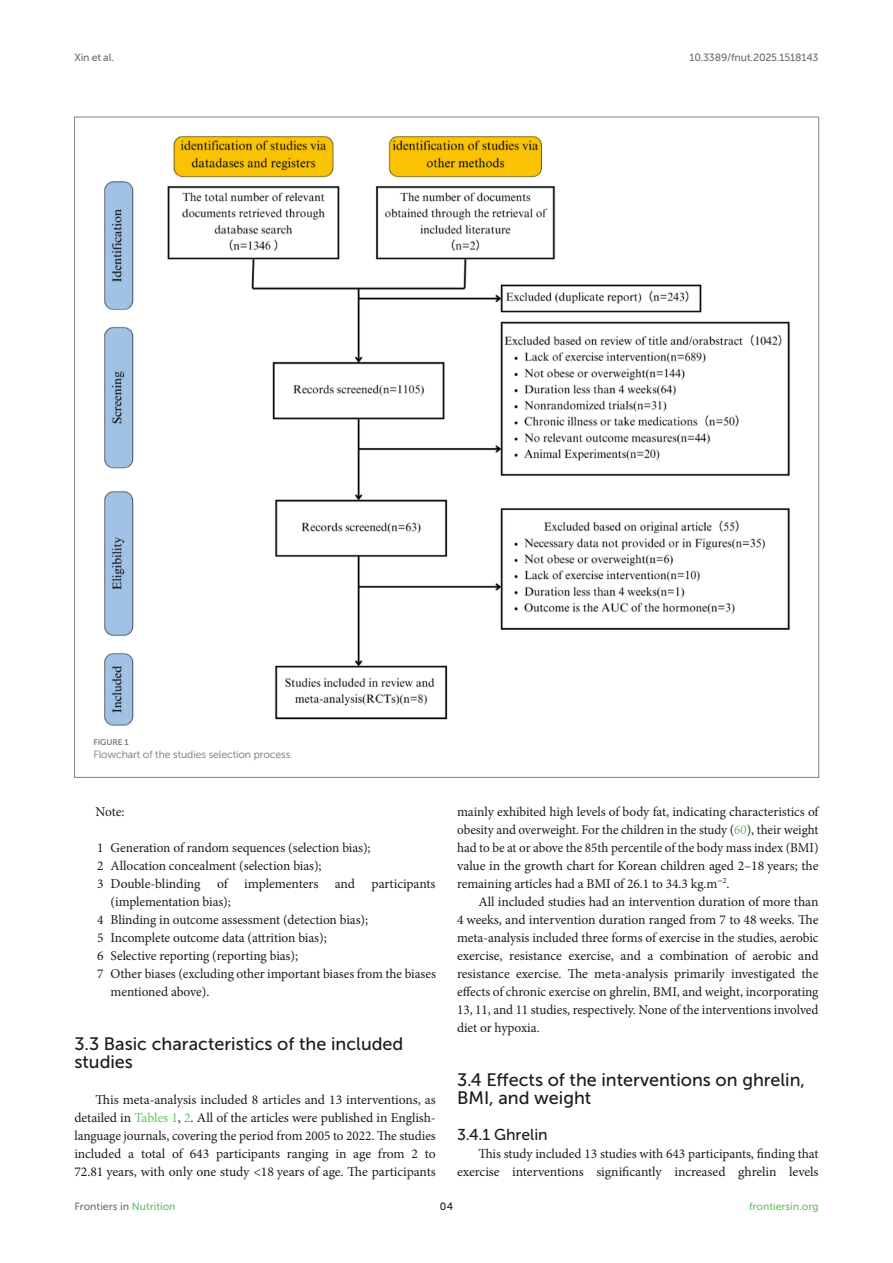
<style>
.page{position:relative;width:893px;height:1263px;background:#fff}
.page>*{position:absolute;margin:0;border:0;box-sizing:border-box;transform-origin:0 0}
.HEAD_2{font:18px/18px "Museo Sans 500";color:#1b1c1b}
.HEAD_3_after_HEAD_2{font:15.75px "Museo Sans 500";color:#1b1c1b}
.TEXT{font:13.5px/18px "Minion Pro";letter-spacing:-.005em;color:#1b1c1b;text-align:justify}
.NL_MID{font:13.5px/18px "Minion Pro";letter-spacing:-.005em;color:#1b1c1b}
.NL_ABV{font:13.5px "Minion Pro";letter-spacing:-.005em;color:#1b1c1b}
.t1{font:10.5px "Museo Sans 500";letter-spacing:-.015em;color:#706f70}
.FIG_LEG{font:10.5px "Museo Sans 300";letter-spacing:-.01em;color:#706f70}
.t2{font:10.5px "Museo Sans 500";color:#65c161}
.t3{font:10.5px "Museo Sans 500";color:#1b1c1b}
.FIG_HD{font:8.25px "Museo Sans 700";letter-spacing:-.01em;color:#7e7f7f}
.s1{color:#65c161}
</style>
<div class="page">
<img style="left:104px;top:136px;width:686px;height:590px">
<p class="t1" style="left:74px;top:51px;width:41px">Xin et al.</p>
<p class="t1" style="left:689px;top:51px;width:131px">10.3389/fnut.2025.1518143</p>
<p class="FIG_HD" style="left:94px;top:737px;width:37px">FIGURE 1</p>
<p class="FIG_LEG" style="left:94px;top:749px;width:201px">Flowchart of the studies selection process.</p>
<p class="TEXT" style="left:96px;top:803px;width:30px">Note:</p>
<p class="NL_ABV" style="left:97px;top:839px;width:275px">1 Generation of random sequences (selection bias);</p>
<p class="NL_MID" style="left:97px;top:857px;width:226px">2 Allocation concealment (selection bias);</p>
<p class="NL_MID" style="left:111px;top:875px;width:326px;text-indent:-13px">3 Double-blinding of implementers and participants (implementation bias);</p>
<p class="NL_MID" style="left:97px;top:911px;width:273px">4 Blinding in outcome assessment (detection bias);</p>
<p class="NL_MID" style="left:97px;top:929px;width:231px">5 Incomplete outcome data (attrition bias);</p>
<p class="NL_MID" style="left:97px;top:947px;width:202px">6 Selective reporting (reporting bias);</p>
<p class="NL_MID" style="left:111px;top:965px;width:327px;text-indent:-13px">7 Other biases (excluding other important biases from the biases mentioned above).</p>
<p class="HEAD_2" style="left:74px;top:1035px;width:330px">3.3 Basic characteristics of the included studies</p>
<p class="TEXT" style="left:74px;top:1091px;width:363px;text-indent:21px">This meta-analysis included 8 articles and 13 interventions, as detailed in <span class="s1">Tables 1</span>, <span class="s1">2</span>. All of the articles were published in English&shy;language journals, covering the period from 2005 to 2022. The studies included a total of 643 participants ranging in age from 2 to 72.81 years, with only one study &lt;18 years of age. The participants</p>
<p class="TEXT" style="left:457px;top:803px;width:363px">mainly exhibited high levels of body fat, indicating characteristics of obesity and overweight. For the children in the study (<span class="s1">60</span>), their weight had to be at or above the 85th percentile of the body mass index (BMI) value in the growth chart for Korean children aged 2–18 years; the remaining articles had a BMI of 26.1 to 34.3 kg.m<sup>−</sup><sup>2</sup>.</p>
<p class="TEXT" style="left:457px;top:893px;width:363px;text-indent:21px">All included studies had an intervention duration of more than 4 weeks, and intervention duration ranged from 7 to 48 weeks. The meta-analysis included three forms of exercise in the studies, aerobic exercise, resistance exercise, and a combination of aerobic and resistance exercise. The meta-analysis primarily investigated the effects of chronic exercise on ghrelin, BMI, and weight, incorporating 13, 11, and 11 studies, respectively. None of the interventions involved diet or hypoxia.</p>
<p class="HEAD_2" style="left:457px;top:1071px;width:350px">3.4 Effects of the interventions on ghrelin,<br>BMI, and weight</p>
<p class="HEAD_3_after_HEAD_2" style="left:457px;top:1126px;width:92px">3.4.1 Ghrelin</p>
<p class="TEXT" style="left:457px;top:1145px;width:363px;text-align:right">This study included 13 studies with 643 participants, finding that exercise interventions significantly increased ghrelin levels</p>
<p class="t1" style="left:74px;top:1200px;width:103px">Frontiers in <span class="s1">Nutrition</span></p>
<p class="t3" style="left:440px;top:1200px;width:15px">04</p>
<p class="t2" style="left:749px;top:1200px;width:71px">frontiersin.org</p>
</div>
